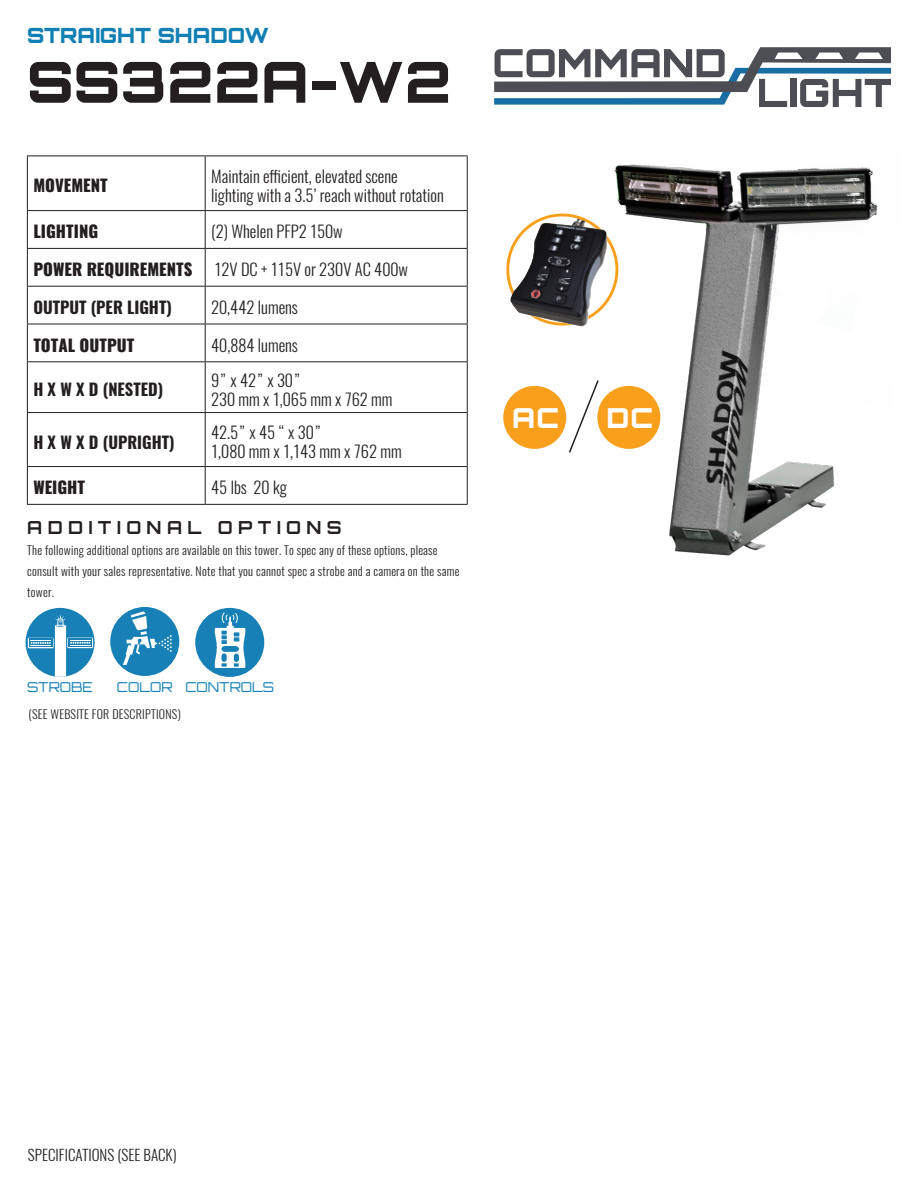
<style>
.page{position:relative;width:918px;height:1188px;background:#fff}
.page>*{position:absolute;margin:0;border:0;box-sizing:border-box;transform-origin:0 0}
.t1{font:900 56.7px "Orbitron";color:#231f20}
.t2{font:900 27.6px "Orbitron";color:#fff}
.t3{font:900 21px "Orbitron";color:#1380b5}
.t4{font:700 18px "Orbitron";letter-spacing:.3em;color:#231f20}
.t5{font:300 16.5px/19.2px "Oswald";color:#231f20}
.chart_header{font:800 16.5px "Oswald";color:#231f20}
.chart_header-2{font:700 16.5px "Oswald";color:#231f20}
.chart_header-3{font:300 15px "Oswald";color:#231f20}
.chart_header-4{font:300 13.65px "Orbitron";color:#1380b5}
.t6{font:300 12px/21px "Oswald";letter-spacing:.02em;color:#231f20}
</style>
<div class="page">
<hr style="left:27px;top:156px;width:178px;height:1px;background:#231f20">
<hr style="left:27px;top:156px;width:1px;height:54px;background:#231f20">
<hr style="left:205px;top:156px;width:263px;height:1px;background:#231f20">
<hr style="left:205px;top:156px;width:1px;height:54px;background:#231f20">
<hr style="left:467px;top:156px;width:1px;height:54px;background:#231f20">
<hr style="left:27px;top:210px;width:178px;height:1px;background:#231f20">
<hr style="left:27px;top:211px;width:1px;height:37px;background:#231f20">
<hr style="left:205px;top:210px;width:263px;height:1px;background:#231f20">
<hr style="left:205px;top:211px;width:1px;height:37px;background:#231f20">
<hr style="left:467px;top:211px;width:1px;height:37px;background:#231f20">
<hr style="left:27px;top:248px;width:178px;height:1px;background:#231f20">
<hr style="left:27px;top:249px;width:1px;height:37px;background:#231f20">
<hr style="left:205px;top:248px;width:263px;height:1px;background:#231f20">
<hr style="left:205px;top:249px;width:1px;height:37px;background:#231f20">
<hr style="left:467px;top:249px;width:1px;height:37px;background:#231f20">
<hr style="left:27px;top:286px;width:178px;height:1px;background:#231f20">
<hr style="left:27px;top:287px;width:1px;height:37px;background:#231f20">
<hr style="left:205px;top:286px;width:263px;height:1px;background:#231f20">
<hr style="left:205px;top:287px;width:1px;height:37px;background:#231f20">
<hr style="left:467px;top:287px;width:1px;height:37px;background:#231f20">
<hr style="left:27px;top:324px;width:178px;height:1px;background:#231f20">
<hr style="left:27px;top:324px;width:1px;height:37px;background:#231f20">
<hr style="left:205px;top:324px;width:263px;height:1px;background:#231f20">
<hr style="left:205px;top:324px;width:1px;height:37px;background:#231f20">
<hr style="left:467px;top:324px;width:1px;height:37px;background:#231f20">
<hr style="left:27px;top:361px;width:178px;height:1px;background:#231f20">
<hr style="left:27px;top:362px;width:1px;height:50px;background:#231f20">
<hr style="left:205px;top:361px;width:263px;height:1px;background:#231f20">
<hr style="left:205px;top:362px;width:1px;height:50px;background:#231f20">
<hr style="left:467px;top:362px;width:1px;height:50px;background:#231f20">
<hr style="left:27px;top:412px;width:178px;height:1px;background:#231f20">
<hr style="left:27px;top:413px;width:1px;height:53px;background:#231f20">
<hr style="left:205px;top:412px;width:263px;height:1px;background:#231f20">
<hr style="left:205px;top:413px;width:1px;height:53px;background:#231f20">
<hr style="left:467px;top:413px;width:1px;height:53px;background:#231f20">
<hr style="left:27px;top:466px;width:178px;height:1px;background:#231f20">
<hr style="left:27px;top:467px;width:1px;height:37px;background:#231f20">
<hr style="left:205px;top:466px;width:263px;height:1px;background:#231f20">
<hr style="left:205px;top:467px;width:1px;height:37px;background:#231f20">
<hr style="left:467px;top:467px;width:1px;height:37px;background:#231f20">
<hr style="left:27px;top:504px;width:178px;height:1px;background:#231f20">
<hr style="left:205px;top:504px;width:263px;height:1px;background:#231f20">
<img style="left:602px;top:164px;width:276px;height:392px">
<svg style="left:494px;top:47px;width:397px;height:60px"></svg>
<div style="left:503px;top:386px;width:63px;height:63px;background:#f89f1c;border-radius:50%"></div>
<div style="left:597px;top:386px;width:63px;height:63px;background:#f89f1c;border-radius:50%"></div>
<svg style="left:569px;top:380px;width:31px;height:73px"></svg>
<svg style="left:506px;top:213px;width:112px;height:114px"></svg>
<img style="left:548px;top:221px;width:33px;height:5px">
<div style="left:195px;top:608px;width:69px;height:69px;background:#1780b6;border-radius:50%"></div>
<svg style="left:215px;top:612px;width:30px;height:56px"></svg>
<svg style="left:26px;top:608px;width:69px;height:69px"></svg>
<svg style="left:28px;top:638px;width:26px;height:10px"></svg>
<svg style="left:29px;top:639px;width:2px;height:8px"></svg>
<svg style="left:67px;top:638px;width:26px;height:10px"></svg>
<svg style="left:90px;top:639px;width:2px;height:8px"></svg>
<svg style="left:31px;top:614px;width:59px;height:63px"></svg>
<div style="left:110px;top:607px;width:69px;height:69px;background:#1780b6;border-radius:50%"></div>
<svg style="left:123px;top:611px;width:49px;height:54px"></svg>
<p class="t3" style="left:27px;top:22px;width:244px">STRAIGHT SHADOW</p>
<p class="t1" style="left:27px;top:48px;width:426px">SS322A-W2</p>
<p class="chart_header" style="left:33px;top:174px;width:76px">MOVEMENT</p>
<p class="t5" style="left:211px;top:166px;width:234px">Maintain efficient, elevated scene lighting with a 3.5’ reach without rotation</p>
<p class="chart_header" style="left:33px;top:220px;width:66px">LIGHTING</p>
<p class="t5" style="left:211px;top:222px;width:133px">(2) Whelen PFP2 150w</p>
<p class="chart_header" style="left:33px;top:258px;width:161px">POWER REQUIREMENTS</p>
<p class="t5" style="left:215px;top:260px;width:195px">12V DC + 115V or 230V AC 400w</p>
<p class="chart_header-2" style="left:33px;top:296px;width:140px">OUTPUT (PER LIGHT)</p>
<p class="t5" style="left:211px;top:298px;width:88px">20,442 lumens</p>
<p class="chart_header" style="left:33px;top:334px;width:102px">TOTAL OUTPUT</p>
<p class="t5" style="left:211px;top:336px;width:88px">40,884 lumens</p>
<p class="chart_header-2" style="left:33px;top:378px;width:131px">H X W X D (NESTED)</p>
<p class="t5" style="left:211px;top:370px;width:183px">9” x 42” x 30”<br>230 mm x 1,065 mm x 762 mm</p>
<p class="chart_header-2" style="left:33px;top:430px;width:143px">H X W X D (UPRIGHT)</p>
<p class="t5" style="left:211px;top:423px;width:192px">42.5” x 45 “ x 30”<br>1,080 mm x 1,143 mm x 762 mm</p>
<p class="chart_header" style="left:33px;top:476px;width:53px">WEIGHT</p>
<p class="t5" style="left:211px;top:478px;width:77px">45 lbs 20 kg</p>
<p class="t4" style="left:27px;top:517px;width:316px">ADDITIONAL OPTIONS</p>
<p class="t6" style="left:27px;top:540px;width:434px">The following additional options are available on this tower. To spec any of these options, please consult with your sales representative. Note that you cannot spec a strobe and a camera on the same tower.</p>
<p class="chart_header-4" style="left:27px;top:678px;width:68px">STROBE</p>
<p class="chart_header-4" style="left:117px;top:679px;width:57px">COLOR</p>
<p class="chart_header-4" style="left:185px;top:679px;width:90px">CONTROLS</p>
<p class="t6" style="left:28px;top:704px;width:154px">(SEE WEBSITE FOR DESCRIPTIONS)</p>
<p class="t2" style="left:512px;top:401px;width:48px">AC</p>
<p class="t2" style="left:606px;top:401px;width:48px">DC</p>
<p class="chart_header-3" style="left:28px;top:1145px;width:150px">SPECIFICATIONS (SEE BACK)</p>
</div>
